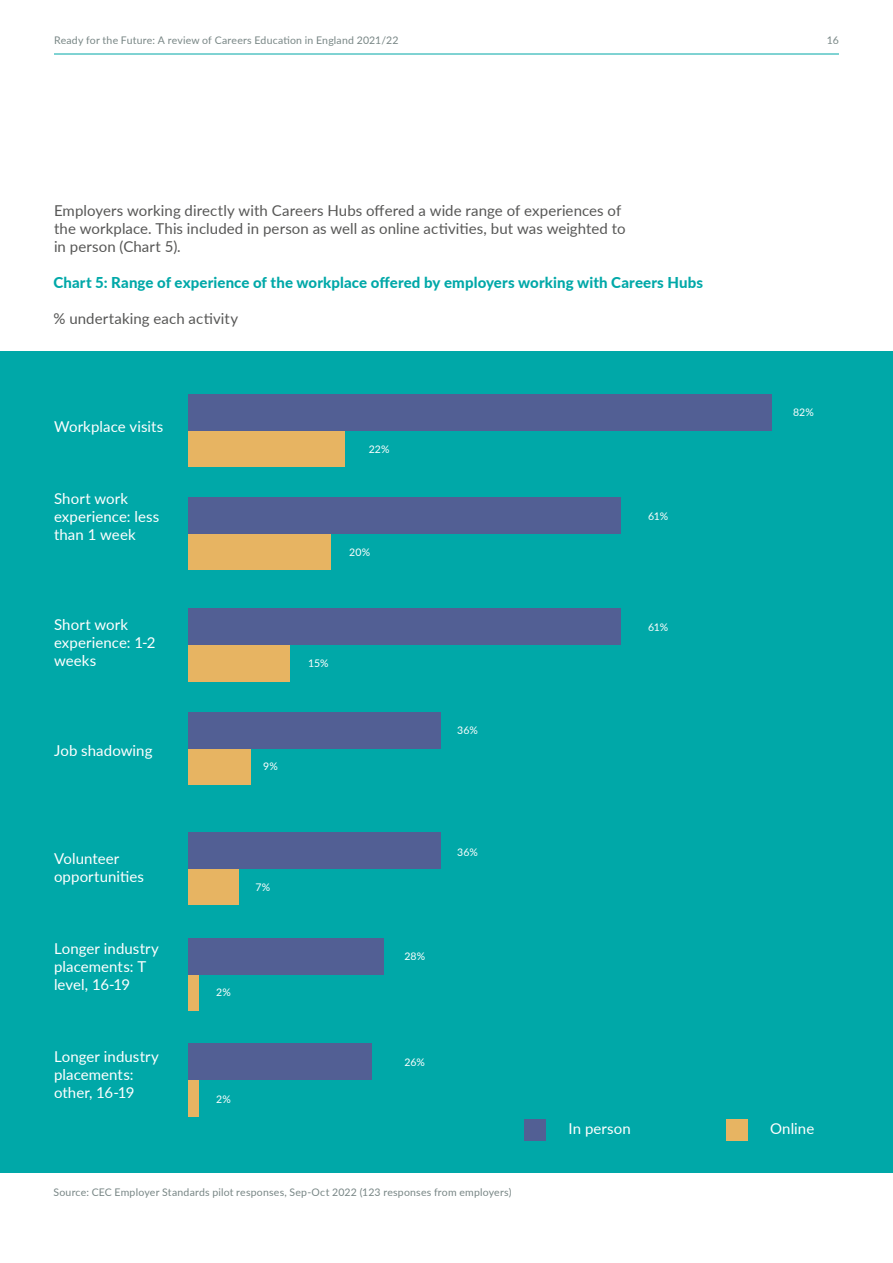
<style>
.page{position:relative;width:893px;height:1263px;background:#fff}
.page>*{position:absolute;margin:0;border:0;box-sizing:border-box;transform-origin:0 0}
.t1{font:15px/18px "Lato";letter-spacing:.005em;color:#fff}
.t2{font:15px/18px "Lato";letter-spacing:.005em;color:#575756}
.t3{font:800 15px "Lato";letter-spacing:.01em;color:#00a8a8}
.t4{font:10.5px "Lato";letter-spacing:.02em;color:#788685}
.t5{font:10.5px "Lato";letter-spacing:.005em;color:#fff}
</style>
<div class="page">
<div style="left:0;top:351px;width:893px;height:822px;background:#00a8a8"></div>
<div style="left:188px;top:430px;width:156px;height:36px;background:#e7b462"></div>
<div style="left:188px;top:645px;width:102px;height:36px;background:#e7b462"></div>
<div style="left:188px;top:533px;width:143px;height:37px;background:#e7b462"></div>
<div style="left:188px;top:868px;width:51px;height:36px;background:#e7b462"></div>
<div style="left:188px;top:748px;width:63px;height:36px;background:#e7b462"></div>
<div style="left:188px;top:974px;width:11px;height:36px;background:#e7b462"></div>
<div style="left:188px;top:1080px;width:11px;height:36px;background:#e7b462"></div>
<div style="left:524px;top:1119px;width:22px;height:22px;background:#525f94"></div>
<div style="left:726px;top:1119px;width:21px;height:22px;background:#e7b462"></div>
<div style="left:188px;top:394px;width:584px;height:36px;background:#525f94"></div>
<div style="left:188px;top:497px;width:432px;height:36px;background:#525f94"></div>
<div style="left:188px;top:609px;width:432px;height:36px;background:#525f94"></div>
<div style="left:188px;top:712px;width:253px;height:36px;background:#525f94"></div>
<div style="left:188px;top:832px;width:253px;height:36px;background:#525f94"></div>
<div style="left:188px;top:938px;width:196px;height:36px;background:#525f94"></div>
<div style="left:188px;top:1044px;width:184px;height:36px;background:#525f94"></div>
<hr style="left:54px;top:54px;width:785px;height:1px;background:#00a8a8">
<p class="t4" style="left:54px;top:33px;width:346px">Ready for the Future: A review of Careers Education in England 2021/22</p>
<p class="t4" style="left:827px;top:33px;width:14px">16</p>
<p class="t2" style="left:54px;top:201px;width:573px">Employers working directly with Careers Hubs offered a wide range of experiences of the workplace. This included in person as well as online activities, but was weighted to in person (Chart 5).</p>
<p class="t3" style="left:54px;top:271px;width:651px">Chart 5: Range of experience of the workplace offered by employers working with Careers Hubs</p>
<p class="t2" style="left:54px;top:309px;width:186px">% undertaking each activity</p>
<p class="t1" style="left:54px;top:417px;width:111px">Workplace visits</p>
<p class="t1" style="left:54px;top:489px;width:107px">Short work experience: less than 1 week</p>
<p class="t1" style="left:54px;top:615px;width:103px">Short work experience: 1-2 weeks</p>
<p class="t1" style="left:54px;top:741px;width:100px">Job shadowing</p>
<p class="t1" style="left:54px;top:849px;width:92px">Volunteer opportunities</p>
<p class="t1" style="left:54px;top:939px;width:106px">Longer industry placements: T level, 16-19</p>
<p class="t1" style="left:54px;top:1047px;width:106px">Longer industry placements: other, 16-19</p>
<p class="t5" style="left:369px;top:441px;width:22px">22%</p>
<p class="t5" style="left:349px;top:544px;width:23px">20%</p>
<p class="t5" style="left:308px;top:656px;width:22px">15%</p>
<p class="t5" style="left:263px;top:758px;width:16px">9%</p>
<p class="t5" style="left:256px;top:879px;width:16px">7%</p>
<p class="t5" style="left:216px;top:984px;width:16px">2%</p>
<p class="t5" style="left:216px;top:1091px;width:16px">2%</p>
<p class="t5" style="left:457px;top:723px;width:22px">36%</p>
<p class="t5" style="left:457px;top:845px;width:22px">36%</p>
<p class="t5" style="left:404px;top:949px;width:22px">28%</p>
<p class="t5" style="left:404px;top:1055px;width:22px">26%</p>
<p class="t5" style="left:648px;top:508px;width:22px">61%</p>
<p class="t5" style="left:648px;top:620px;width:22px">61%</p>
<p class="t5" style="left:793px;top:405px;width:22px">82%</p>
<p class="t4" style="left:54px;top:1184px;width:459px">Source: CEC Employer Standards pilot responses, Sep-Oct 2022 (123 responses from employers)</p>
<p class="t1" style="left:568px;top:1119px;width:64px">In person</p>
<p class="t1" style="left:770px;top:1119px;width:46px">Online</p>
</div>
